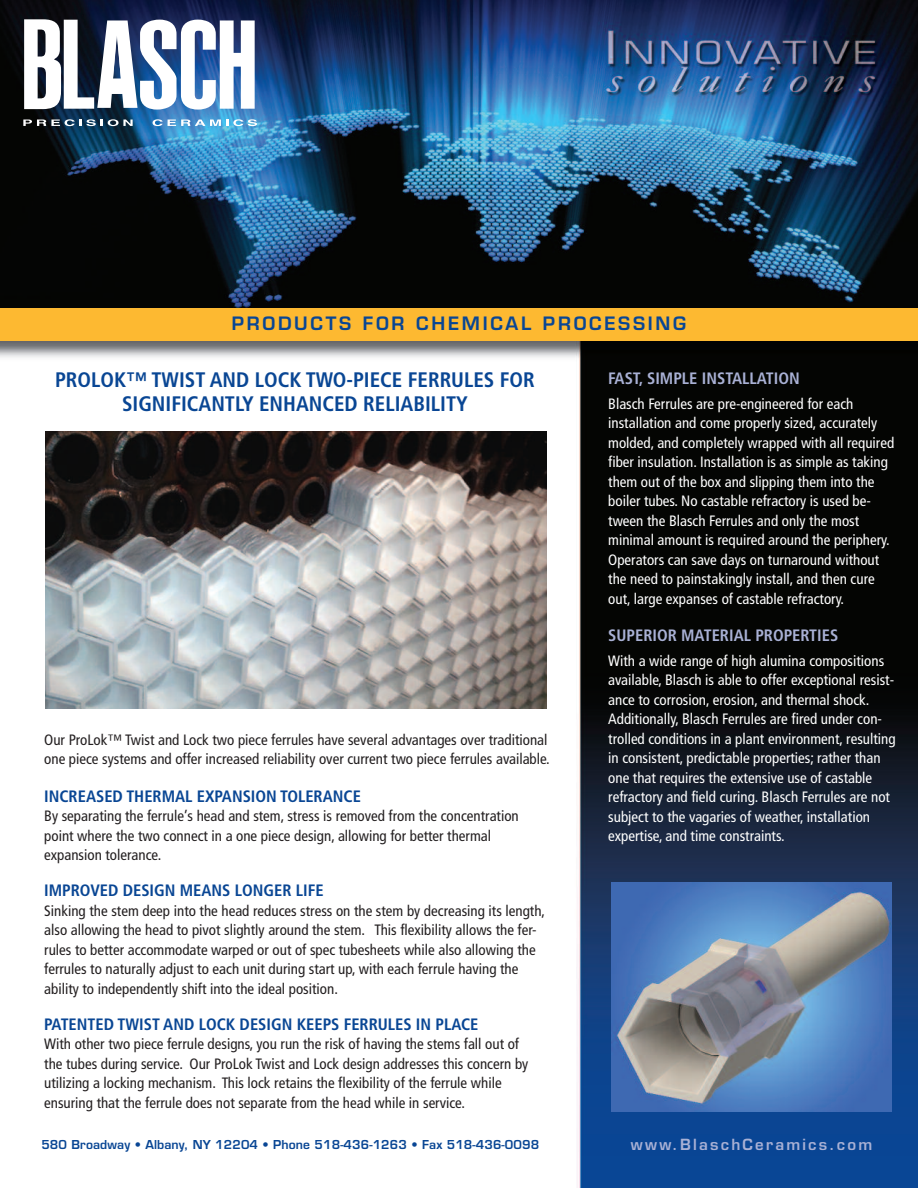
<style>
.page{position:relative;width:918px;height:1188px;background:#fff}
.page>*{position:absolute;margin:0;border:0;box-sizing:border-box;transform-origin:0 0}
.t1{font:700 condensed 21px/24px "Frutiger";color:#094694;text-align:center}
.t2{font:600 18px "Eurostile";letter-spacing:.15em;color:#094694}
.t3{font:700 condensed 16.5px "Frutiger";color:#094694}
.t4{font:700 condensed 16.5px "Frutiger";color:#a9b1d5}
.t5{font:condensed 15px/19.5px "Frutiger";color:#231f20}
.t6{font:condensed 15px/19.5px "Frutiger";color:#fff}
.t7{font:600 15px "Eurostile";letter-spacing:.15em;color:#a9b1d5}
.t8{font:600 12px "Eurostile";letter-spacing:.01em;color:#094694}
</style>
<div class="page">
<img style="left:0;top:0;width:918px;height:1188px">
<img style="left:0;top:304px;width:918px;height:58px">
<div style="left:0;top:308px;width:918px;height:32px;background:#fdb931"></div>
<svg style="left:23px;top:119px;width:110px;height:7px"></svg>
<svg style="left:153px;top:119px;width:104px;height:7px"></svg>
<svg style="left:24px;top:19px;width:231px;height:91px"></svg>
<img style="left:611px;top:882px;width:281px;height:230px">
<img style="left:45px;top:431px;width:501px;height:278px">
<p class="t2" style="left:232px;top:317px;width:456px">PRODUCTS FOR CHEMICAL PROCESSING</p>
<h1 class="t1" style="left:55px;top:369px;width:481px">PROLOK™ TWIST AND LOCK TWO-PIECE FERRULES FOR<br>SIGNIFICANTLY ENHANCED RELIABILITY</h1>
<p class="t5" style="left:44px;top:731px;width:507px">Our ProLok™ Twist and Lock two piece ferrules have several advantages over traditional one piece systems and offer increased reliability over current two piece ferrules available.</p>
<p class="t3" style="left:44px;top:789px;width:318px">INCREASED THERMAL EXPANSION TOLERANCE</p>
<p class="t5" style="left:44px;top:807px;width:476px">By separating the ferrule’s head and stem, stress is removed from the concentration point where the two connect in a one piece design, allowing for better thermal expansion tolerance.</p>
<p class="t3" style="left:44px;top:884px;width:281px">IMPROVED DESIGN MEANS LONGER LIFE</p>
<p class="t5" style="left:44px;top:902px;width:502px">Sinking the stem deep into the head reduces stress on the stem by decreasing its length, also allowing the head to pivot slightly around the stem. This flexibility allows the fer&shy;rules to better accommodate warped or out of spec tubesheets while also allowing the ferrules to naturally adjust to each unit during start up, with each ferrule having the ability to independently shift into the ideal position.</p>
<p class="t3" style="left:44px;top:1017px;width:436px">PATENTED TWIST AND LOCK DESIGN KEEPS FERRULES IN PLACE</p>
<p class="t5" style="left:44px;top:1035px;width:486px">With other two piece ferrule designs, you run the risk of having the stems fall out of the tubes during service. Our ProLok Twist and Lock design addresses this concern by utilizing a locking mechanism. This lock retains the flexibility of the ferrule while ensuring that the ferrule does not separate from the head while in service.</p>
<p class="t4" style="left:608px;top:371px;width:193px">FAST, SIMPLE INSTALLATION</p>
<p class="t6" style="left:608px;top:395px;width:288px">Blasch Ferrules are pre-engineered for each installation and come properly sized, accurately molded, and completely wrapped with all required fiber insulation. Installation is as simple as taking them out of the box and slipping them into the boiler tubes. No castable refractory is used be&shy;tween the Blasch Ferrules and only the most minimal amount is required around the periphery.<br>Operators can save days on turnaround without the need to painstakingly install, and then cure out, large expanses of castable refractory.</p>
<p class="t4" style="left:608px;top:629px;width:232px">SUPERIOR MATERIAL PROPERTIES</p>
<p class="t6" style="left:608px;top:652px;width:289px">With a wide range of high alumina compositions available, Blasch is able to offer exceptional resist&shy;ance to corrosion, erosion, and thermal shock.<br>Additionally, Blasch Ferrules are fired under con&shy;trolled conditions in a plant environment, resulting in consistent, predictable properties; rather than one that requires the extensive use of castable refractory and field curing. Blasch Ferrules are not subject to the vagaries of weather, installation expertise, and time constraints.</p>
<p class="t8" style="left:41px;top:1140px;width:499px">580 Broadway • Albany, NY 12204 • Phone 518-436-1263 • Fax 518-436-0098</p>
<p class="t7" style="left:631px;top:1139px;width:243px">www.BlaschCeramics.com</p>
</div>
